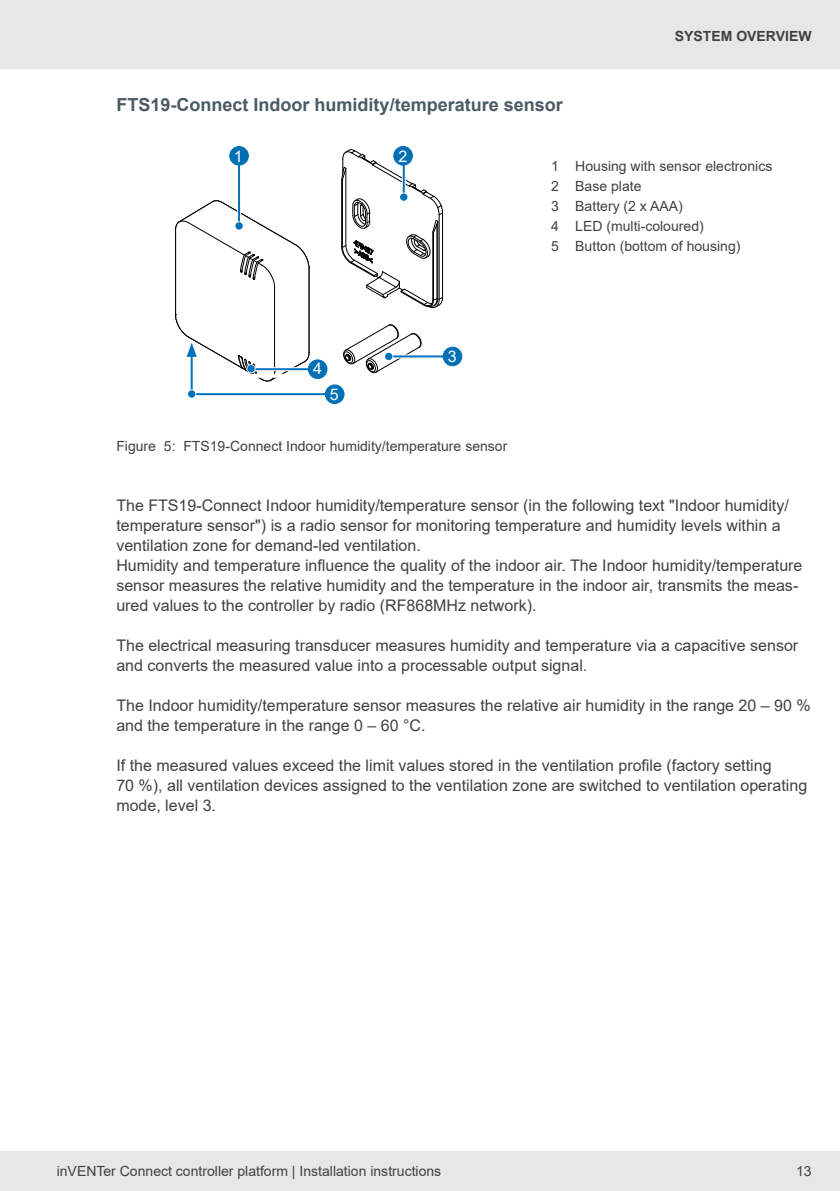
<style>
.page{position:relative;width:840px;height:1191px;background:#fff}
.page>*{position:absolute;margin:0;border:0;box-sizing:border-box;transform-origin:0 0}
.t1{font:700 18px "Arial";color:#4a5b63}
.t2{font:16px/20px "Arial";color:#414042}
.t3{font:16px "Arial";color:#fff}
.t4{font:14px/20px "Arial";color:#414042}
.t5{font:700 14px "Arial";color:#414042}
</style>
<div class="page">
<div style="left:0;top:0;width:839px;height:68px;background:#e7e7e7"></div>
<div style="left:0;top:1151px;width:839px;height:40px;background:#e7e7e7"></div>
<svg style="left:341px;top:149px;width:102px;height:159px"></svg>
<svg style="left:343px;top:324px;width:78px;height:49px"></svg>
<svg style="left:401px;top:166px;width:4px;height:27px"></svg>
<hr style="left:237px;top:152px;width:4px;height:74px;background:#f7fafc">
<div style="left:393px;top:146px;width:19px;height:19px;background:#0070b4;border-radius:50%"></div>
<div style="left:393px;top:146px;width:19px;height:20px;border:1px solid #0070b4;border-radius:50%"></div>
<div style="left:230px;top:146px;width:18px;height:19px;background:#0070b4;border-radius:50%"></div>
<div style="left:229px;top:146px;width:20px;height:20px;border:1px solid #0070b4;border-radius:50%"></div>
<hr style="left:238px;top:149px;width:2px;height:74px;background:#0072bc">
<hr style="left:402px;top:147px;width:2px;height:51px;background:#0072bc">
<hr style="left:194px;top:393px;width:135px;height:2px;background:#0072bc">
<hr style="left:190px;top:354px;width:2px;height:40px;background:#0072bc">
<svg style="left:175px;top:200px;width:134px;height:183px"></svg>
<svg style="left:187px;top:389px;width:9px;height:9px"></svg>
<div style="left:188px;top:390px;width:7px;height:8px;background:#0072bc;border-radius:50%"></div>
<svg style="left:383px;top:354px;width:59px;height:4px"></svg>
<hr style="left:386px;top:355px;width:65px;height:2px;background:#0072bc">
<div style="left:443px;top:347px;width:18px;height:19px;background:#0070b4;border-radius:50%"></div>
<div style="left:442px;top:347px;width:20px;height:19px;border:1px solid #0070b4;border-radius:50%"></div>
<svg style="left:384px;top:352px;width:9px;height:9px"></svg>
<div style="left:385px;top:353px;width:7px;height:7px;background:#0072bc;border-radius:50%"></div>
<div style="left:308px;top:360px;width:19px;height:18px;background:#0070b4;border-radius:50%"></div>
<div style="left:308px;top:359px;width:19px;height:20px;border:1px solid #0070b4;border-radius:50%"></div>
<div style="left:325px;top:385px;width:19px;height:18px;background:#0070b4;border-radius:50%"></div>
<div style="left:325px;top:384px;width:19px;height:20px;border:1px solid #0070b4;border-radius:50%"></div>
<svg style="left:399px;top:192px;width:9px;height:10px"></svg>
<div style="left:400px;top:193px;width:7px;height:8px;background:#0072bc;border-radius:50%"></div>
<svg style="left:234px;top:221px;width:9px;height:9px"></svg>
<div style="left:235px;top:222px;width:7px;height:8px;background:#0072bc;border-radius:50%"></div>
<p class="t1" style="left:116px;top:92px;width:448px">FTS19-Connect Indoor humidity/temperature sensor</p>
<p class="t5" style="left:674px;top:26px;width:138px">SYSTEM OVERVIEW</p>
<p class="t3" style="left:234px;top:145px;width:10px">1</p>
<p class="t3" style="left:398px;top:145px;width:10px">2</p>
<p class="t3" style="left:313px;top:358px;width:10px">4</p>
<p class="t3" style="left:329px;top:383px;width:10px">5</p>
<p class="t3" style="left:447px;top:345px;width:10px">3</p>
<p class="t4" style="left:116px;top:436px;width:392px">Figure 5: FTS19-Connect Indoor humidity/temperature sensor</p>
<p class="t4" style="left:551px;top:156px;width:222px">1 Housing with sensor electronics<br>2 Base plate<br>3 Battery (2 x AAA)<br>4 LED (multi-coloured)<br>5 Button (bottom of housing)</p>
<p class="t2" style="left:116px;top:495px;width:687px">The FTS19-Connect Indoor humidity/temperature sensor (in the following text "Indoor humidity/ temperature sensor") is a radio sensor for monitoring temperature and humidity levels within a ventilation zone for demand-led ventilation.<br>Humidity and temperature influence the quality of the indoor air. The Indoor humidity/temperature sensor measures the relative humidity and the temperature in the indoor air, transmits the meas&shy;ured values to the controller by radio (RF868MHz network).</p>
<p class="t2" style="left:116px;top:635px;width:683px">The electrical measuring transducer measures humidity and temperature via a capacitive sensor and converts the measured value into a processable output signal.</p>
<p class="t2" style="left:116px;top:695px;width:695px">The Indoor humidity/temperature sensor measures the relative air humidity in the range 20 – 90 % and the temperature in the range 0 – 60 °C.</p>
<p class="t2" style="left:116px;top:755px;width:692px">If the measured values exceed the limit values stored in the ventilation profile (factory setting<br>70 %), all ventilation devices assigned to the ventilation zone are switched to ventilation operating mode, level 3.</p>
<p class="t4" style="left:57px;top:1161px;width:386px">inVENTer Connect controller platform | Installation instructions</p>
<p class="t4" style="left:795px;top:1161px;width:17px">13</p>
</div>
